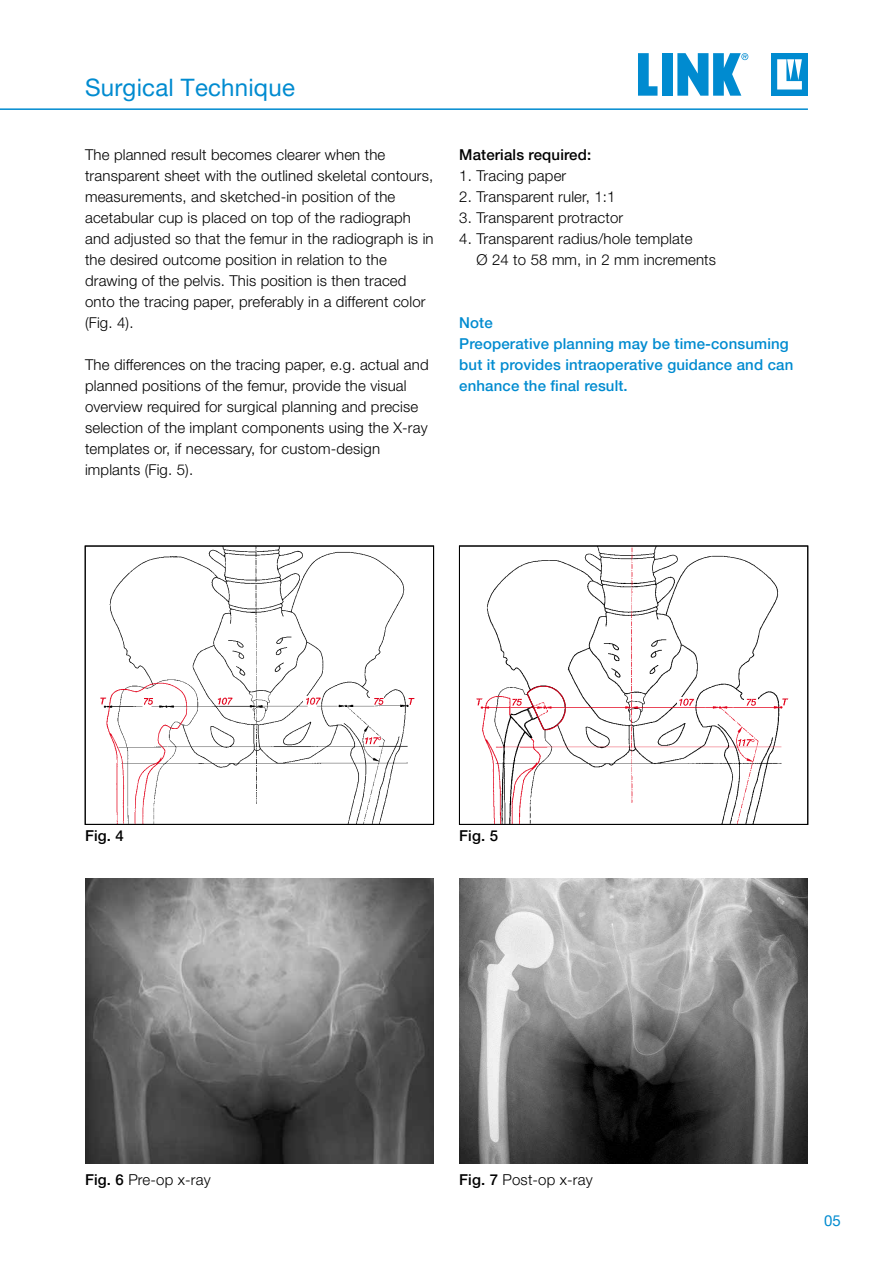
<style>
.page{position:relative;width:893px;height:1263px;background:#fff}
.page>*{position:absolute;margin:0;border:0;box-sizing:border-box;transform-origin:0 0}
.t1{font:24px "Helvetica Neue LT Pro";letter-spacing:.01em;color:#008bd0}
.t2{font:300 15px/21px "Helvetica Neue";letter-spacing:.01em;color:#000}
.t3{font:500 15px/21px "Helvetica Neue LT Pro";letter-spacing:.01em;color:#008bd0}
.t4{font:300 15px "Helvetica Neue LT Pro";letter-spacing:.01em;color:#000}
.t5{font:500 15px "Helvetica Neue LT Pro";letter-spacing:.01em;color:#000}
.t6{font:15px "Helvetica Neue LT Pro";color:#008bd0}
.s1{font-weight:500}
</style>
<div class="page">
<hr style="left:0;top:108px;width:808px;height:2px;background:#008bd0">
<div style="left:771px;top:53px;width:37px;height:43px;background:#008bd0"></div>
<svg style="left:777px;top:59px;width:25px;height:31px"></svg>
<svg style="left:638px;top:53px;width:19px;height:43px"></svg>
<div style="left:662px;top:53px;width:11px;height:43px;background:#008bd0"></div>
<svg style="left:677px;top:53px;width:71px;height:43px"></svg>
<img style="left:100px;top:548px;width:315px;height:274px">
<div style="left:85px;top:546px;width:349px;height:278px;border:1px solid #000"></div>
<img style="left:476px;top:548px;width:313px;height:275px">
<svg style="left:677px;top:697px;width:13px;height:9px"></svg>
<svg style="left:744px;top:697px;width:13px;height:9px"></svg>
<div style="left:459px;top:546px;width:349px;height:279px;border:1px solid #000"></div>
<img style="left:85px;top:879px;width:349px;height:284px">
<img style="left:459px;top:879px;width:349px;height:284px">
<h1 class="t1" style="left:85px;top:72px;width:211px">Surgical Technique</h1>
<p class="t2" style="left:85px;top:143px;width:350px">The planned result becomes clearer when the transparent sheet with the outlined skeletal contours, measurements, and sketched-in position of the acetabular cup is placed on top of the radiograph and adjusted so that the femur in the radiograph is in the desired outcome position in relation to the drawing of the pelvis. This position is then traced onto the tracing paper, preferably in a different color (Fig. 4).</p>
<p class="t2" style="left:85px;top:353px;width:345px">The differences on the tracing paper, e.g. actual and planned positions of the femur, provide the visual overview required for surgical planning and precise selection of the implant components using the X-ray templates or, if necessary, for custom-design implants (Fig. 5).</p>
<p class="t5" style="left:459px;top:145px;width:133px">Materials required:</p>
<p class="t2" style="left:459px;top:164px;width:109px">1. Tracing paper</p>
<p class="t2" style="left:459px;top:185px;width:158px">2. Transparent ruler, 1:1</p>
<p class="t2" style="left:459px;top:206px;width:165px">3. Transparent protractor</p>
<p class="t2" style="left:476px;top:227px;width:241px;text-indent:-17px">4. Transparent radius/hole template<br>Ø 24 to 58 mm, in 2 mm increments</p>
<p class="t3" style="left:459px;top:312px;width:335px">Note<br>Preoperative planning may be time-consuming but it provides intraoperative guidance and can enhance the final result.</p>
<p class="t5" style="left:85px;top:826px;width:40px">Fig. 4</p>
<p class="t5" style="left:459px;top:826px;width:40px">Fig. 5</p>
<p class="t4" style="left:85px;top:1171px;width:127px"><span class="s1">Fig. 6</span> Pre-op x-ray</p>
<p class="t4" style="left:459px;top:1171px;width:135px"><span class="s1">Fig. 7</span> Post-op x-ray</p>
<p class="t6" style="left:824px;top:1211px;width:18px">05</p>
</div>
